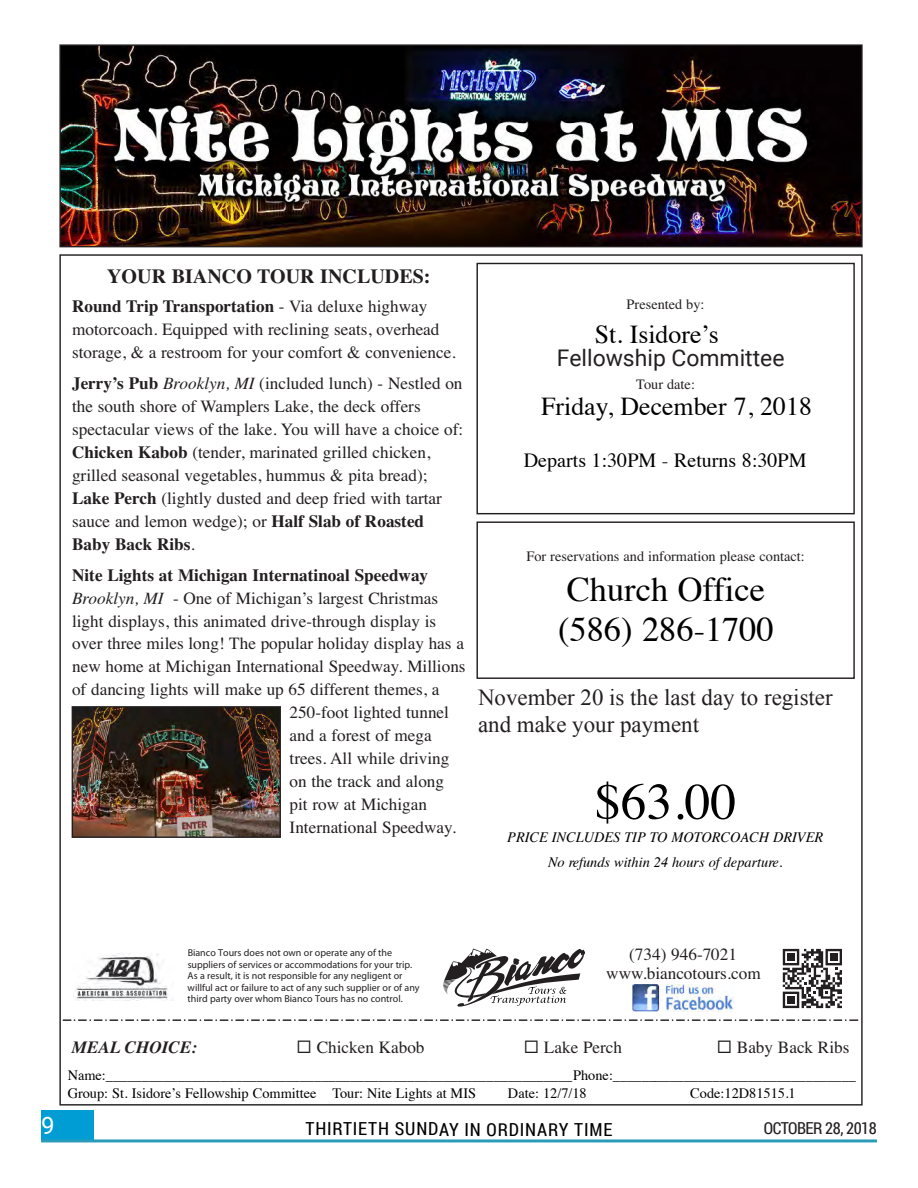
<style>
.page{position:relative;width:918px;height:1188px;background:#fff}
.page>*{position:absolute;margin:0;border:0;box-sizing:border-box;transform-origin:0 0}
.t1{font:51.6px "Times";color:#000}
.t2{font:34.35px/40.2px "Times";color:#000}
.t3{font:25.8px "Times";color:#000}
.t4{font:24px "Roboto";color:#fff}
.t5{font:22.95px/26.4px "Times New Roman";color:#231f20}
.t6{font:22.95px "Roboto";color:#231f20}
.t7{font:20.1px "Times";color:#000}
.t8{font:700 20.1px "Times";color:#231f20}
.t9{font:18px "Roboto Condensed";letter-spacing:.045em;color:#000}
.t10{font:17.25px/23px "Times";color:#231f20}
.t11{font:700 17.25px "Times";color:#231f20}
.t12{font:italic 700 17.25px "Times";color:#231f20}
.t13{font:16.5px "Roboto Condensed";letter-spacing:-.03em;color:#231f20}
.t14{font:14.4px/17.2px "Times";color:#000}
.t15{font:italic 14.4px/25.5px "Times";color:#000;text-align:center}
.t16{font:14.4px "Times";color:#231f20}
.t17{font:10.05px/11.4px "Myriad Pro";color:#231f20}
.s1{font-weight:700}
.s2{font-style:italic}
</style>
<div class="page">
<div style="left:41px;top:1111px;width:52px;height:29px;background:#009dd4"></div>
<hr style="left:41px;top:1139px;width:836px;height:3px;background:#2a9cba">
<img style="left:61px;top:46px;width:800px;height:199px">
<div style="left:59px;top:44px;width:804px;height:203px;border:1px solid #231f20"></div>
<div style="left:476px;top:521px;width:379px;height:158px;border:1px solid #231f20"></div>
<div style="left:476px;top:263px;width:379px;height:251px;border:1px solid #231f20"></div>
<img style="left:75px;top:953px;width:94px;height:47px">
<svg style="left:443px;top:948px;width:142px;height:59px"></svg>
<img style="left:633px;top:984px;width:101px;height:28px">
<svg style="left:783px;top:949px;width:59px;height:59px"></svg>
<svg style="left:63px;top:1019px;width:795px;height:2px"></svg>
<img style="left:74px;top:708px;width:205px;height:128px">
<div style="left:72px;top:706px;width:209px;height:132px;border:1px solid #231f20"></div>
<p class="t8" style="left:107px;top:257px;width:325px">YOUR BIANCO TOUR INCLUDES:</p>
<p class="t10" style="left:72px;top:293px;width:385px"><span class="s1">Round Trip Transportation</span> - Via deluxe highway motorcoach. Equipped with reclining seats, overhead storage, &amp; a restroom for your comfort &amp; convenience.</p>
<p class="t10" style="left:72px;top:370px;width:393px"><span class="s1">Jerry’s Pub</span> <span class="s2">Brooklyn, MI</span> (included lunch) - Nestled on the south shore of Wamplers Lake, the deck offers spectacular views of the lake. You will have a choice of:<br><span class="s1">Chicken Kabob</span> (tender, marinated grilled chicken, grilled seasonal vegetables, hummus &amp; pita bread); <span class="s1">Lake Perch</span> (lightly dusted and deep fried with tartar sauce and lemon wedge); or <span class="s1">Half Slab of Roasted Baby Back Ribs</span>.</p>
<p class="t11" style="left:72px;top:558px;width:358px">Nite Lights at Michigan Internatinoal Speedway</p>
<p class="t10" style="left:72px;top:585px;width:368px"><span class="s2">Brooklyn, MI</span> - One of Michigan’s largest Christmas</p>
<p class="t10" style="left:72px;top:608px;width:366px">light displays, this animated drive-through display is</p>
<p class="t10" style="left:72px;top:631px;width:393px">over three miles long! The popular holiday display has a</p>
<p class="t10" style="left:72px;top:654px;width:395px">new home at Michigan International Speedway. Millions</p>
<p class="t10" style="left:72px;top:677px;width:369px">of dancing lights will make up 65 different themes, a</p>
<p class="t10" style="left:290px;top:700px;width:161px">250-foot lighted tunnel</p>
<p class="t10" style="left:290px;top:722px;width:144px">and a forest of mega</p>
<p class="t10" style="left:290px;top:745px;width:161px">trees. All while driving</p>
<p class="t10" style="left:290px;top:768px;width:156px">on the track and along</p>
<p class="t10" style="left:290px;top:791px;width:139px">pit row at Michigan</p>
<p class="t10" style="left:290px;top:814px;width:168px">International Speedway.</p>
<p class="t16" style="left:627px;top:291px;width:79px">Presented by:</p>
<p class="t3" style="left:595px;top:311px;width:125px">St. Isidore’s</p>
<p class="t6" style="left:557px;top:342px;width:229px">Fellowship Committee</p>
<p class="t16" style="left:636px;top:371px;width:60px">Tour date:</p>
<p class="t3" style="left:541px;top:382px;width:272px">Friday, December 7, 2018</p>
<p class="t7" style="left:524px;top:441px;width:284px">Departs 1:30PM - Returns 8:30PM</p>
<p class="t16" style="left:526px;top:543px;width:280px">For reservations and information please contact:</p>
<p class="t2" style="left:558px;top:567px;width:217px">Church Office (586) 286-1700</p>
<p class="t5" style="left:478px;top:684px;width:356px">November 20 is the last day to register and make your payment</p>
<p class="t1" style="left:595px;top:753px;width:143px">$63.00</p>
<p class="t15" style="left:507px;top:823px;width:317px">PRICE INCLUDES TIP TO MOTORCOACH DRIVER<br>No refunds within 24 hours of departure.</p>
<p class="t17" style="left:188px;top:947px;width:234px">Bianco Tours does not own or operate any of the suppliers of services or accommodations for your trip.<br>As a result, it is not responsible for any negligent or willful act or failure to act of any such supplier or of any third party over whom Bianco Tours has no control.</p>
<p class="t10" style="left:606px;top:943px;width:156px;line-height:19.2px;text-align:center">(734) 946-7021 www.biancotours.com</p>
<p class="t12" style="left:72px;top:1031px;width:127px">MEAL CHOICE:</p>
<p class="t10" style="left:317px;top:1034px;width:109px">Chicken Kabob</p>
<p class="t10" style="left:544px;top:1034px;width:80px">Lake Perch</p>
<p class="t10" style="left:737px;top:1034px;width:114px">Baby Back Ribs</p>
<p class="t14" style="left:68px;top:1066px;width:790px">Name:_________________________________________________________________Phone:__________________________________<br>Group: St. Isidore’s Fellowship Committee Tour: Nite Lights at MIS</p>
<p class="t14" style="left:508px;top:1083px;width:80px">Date: 12/7/18</p>
<p class="t14" style="left:690px;top:1083px;width:107px">Code:12D81515.1</p>
<h3 class="t4" style="left:41px;top:1109px;width:15px">9</h3>
<p class="t9" style="left:306px;top:1117px;width:308px">THIRTIETH SUNDAY IN ORDINARY TIME</p>
<p class="t13" style="left:764px;top:1117px;width:115px">OCTOBER 28, 2018</p>
</div>
